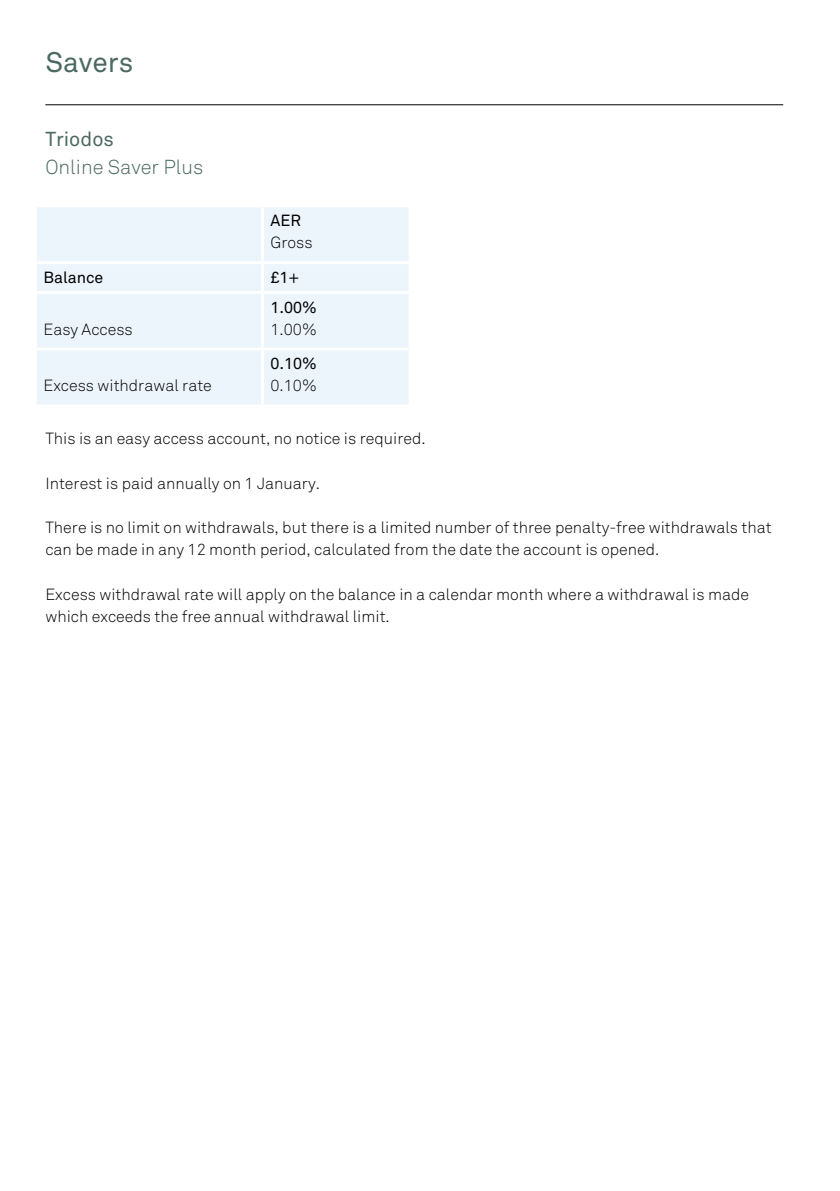
<style>
.page{position:relative;width:840px;height:1191px;background:#fff}
.page>*{position:absolute;margin:0;border:0;box-sizing:border-box;transform-origin:0 0}
.t1{font:28px "Akkurat";color:#4b6961}
.t2{font:300 20px "Akkurat";color:#4b6961}
.t3{font:20px "Akkurat";color:#4b6961}
.t4{font:300 16px/22px "Akkurat";color:#000}
.t5{font:16px "Akkurat";color:#000}
</style>
<div class="page">
<hr style="left:45px;top:104px;width:737px;height:1px;background:#000">
<div style="left:37px;top:207px;width:371px;height:197px;background:#edf5fc"></div>
<hr style="left:261px;top:207px;width:3px;height:54px;background:#fff">
<hr style="left:34px;top:261px;width:228px;height:3px;background:#fff">
<hr style="left:262px;top:261px;width:149px;height:3px;background:#fff">
<hr style="left:261px;top:264px;width:3px;height:27px;background:#fff">
<hr style="left:34px;top:291px;width:228px;height:3px;background:#fff">
<hr style="left:262px;top:291px;width:149px;height:3px;background:#fff">
<hr style="left:261px;top:294px;width:3px;height:54px;background:#fff">
<hr style="left:34px;top:348px;width:228px;height:2px;background:#fff">
<hr style="left:262px;top:348px;width:149px;height:2px;background:#fff">
<hr style="left:261px;top:350px;width:3px;height:54px;background:#fff">
<h1 class="t1" style="left:45px;top:46px;width:89px">Savers</h1>
<p class="t3" style="left:45px;top:127px;width:70px">Triodos</p>
<p class="t2" style="left:45px;top:155px;width:159px">Online Saver Plus</p>
<p class="t5" style="left:270px;top:211px;width:32px">AER</p>
<p class="t4" style="left:270px;top:232px;width:44px">Gross</p>
<p class="t5" style="left:43px;top:268px;width:61px">Balance</p>
<p class="t5" style="left:270px;top:268px;width:30px">£1+</p>
<p class="t4" style="left:43px;top:318px;width:91px">Easy Access</p>
<p class="t4" style="left:43px;top:375px;width:170px">Excess withdrawal rate</p>
<p class="t5" style="left:270px;top:298px;width:48px">1.00%</p>
<p class="t4" style="left:270px;top:318px;width:48px">1.00%</p>
<p class="t5" style="left:270px;top:354px;width:48px">0.10%</p>
<p class="t4" style="left:270px;top:375px;width:48px">0.10%</p>
<p class="t4" style="left:45px;top:428px;width:381px">This is an easy access account, no notice is required.</p>
<p class="t4" style="left:45px;top:472px;width:276px">Interest is paid annually on 1 January.</p>
<p class="t4" style="left:45px;top:517px;width:727px">There is no limit on withdrawals, but there is a limited number of three penalty-free withdrawals that can be made in any 12 month period, calculated from the date the account is opened.</p>
<p class="t4" style="left:45px;top:584px;width:704px">Excess withdrawal rate will apply on the balance in a calendar month where a withdrawal is made which exceeds the free annual withdrawal limit.</p>
</div>
